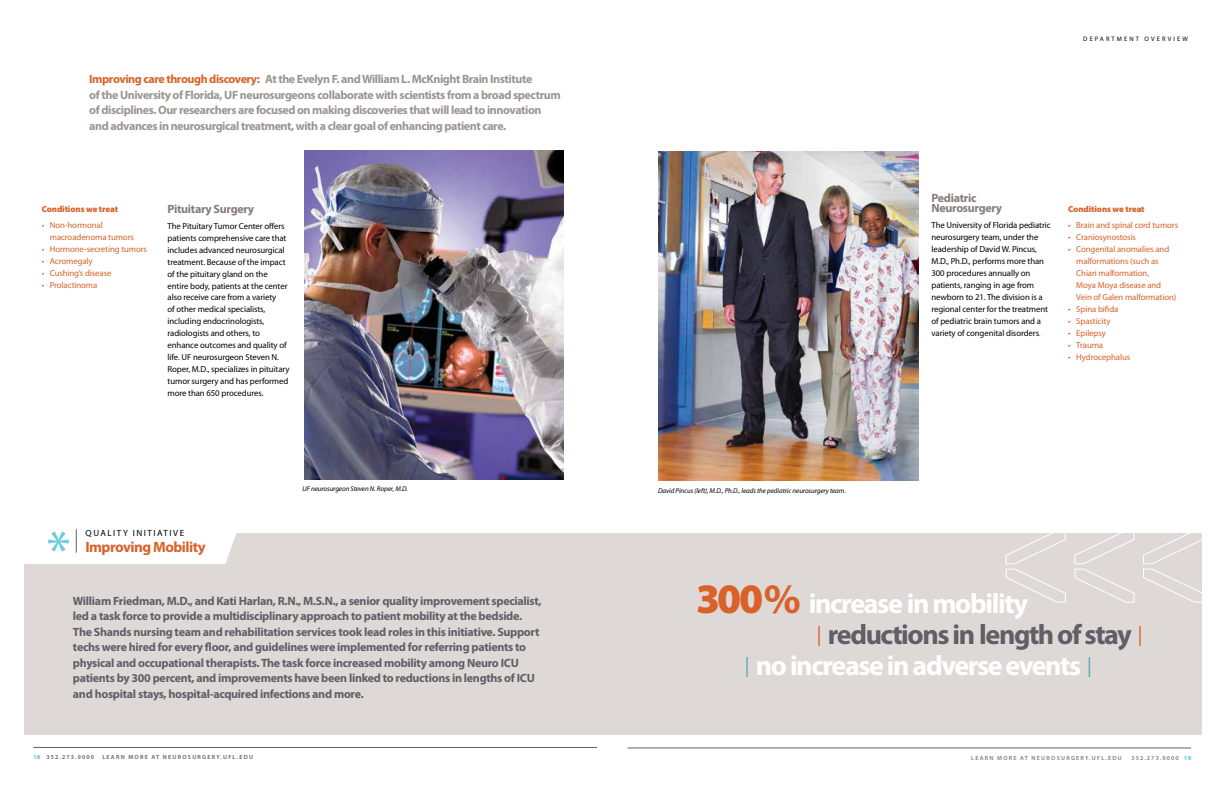
<style>
.page{position:relative;width:1224px;height:792px;background:#fff}
.page>*{position:absolute;margin:0;border:0;box-sizing:border-box;transform-origin:0 0}
.t1{font:700 28.1px "Myriad Pro";letter-spacing:-.05em;color:#fff}
.t2{font:700 28.1px "Myriad Pro";letter-spacing:-.05em;color:#605f68}
.t3{font:700 15px "Myriad Pro";letter-spacing:-.035em;color:#d86229}
.t4{font:700 12px/15.5px "Myriad Pro";letter-spacing:-.025em;color:#605f68}
.t5{font:700 12px/15.5px "Myriad Pro";letter-spacing:-.035em;color:#9b9593}
.t6{font:700 12px/10px "Myriad Pro";letter-spacing:-.025em;color:#847c78}
.t7{font:9px "Myriad Pro";letter-spacing:.17em;color:#000}
.t8{font:8.8px/12px "Myriad Pro";letter-spacing:-.01em;color:#000}
.t9{font:8.8px/12px "Myriad Pro";letter-spacing:-.01em;color:#d86229}
.t10{font:900 8.8px "Myriad Pro";letter-spacing:-.01em;color:#d86229}
.t11{font:italic 7px "Myriad Pro";letter-spacing:-.01em;color:#000}
.t12{font:6.5px "Myriad Pro";letter-spacing:.32em;color:#000}
.t13{font:600 6px "Myriad Pro";letter-spacing:.21em;color:#605f68}
.t14{font:600 6px "Myriad Pro";letter-spacing:.21em;color:#847c78}
.t15{font:600 6px "Myriad Pro";letter-spacing:.19em;color:#605f68}
.t16{font:600 6px "Myriad Pro";letter-spacing:.19em;color:#847c78}
.s1{color:#d86229}
.s2{color:#847c78}
.s3{font-weight:900;font-size:42.1px;color:#d86229}
.s4{font-size:42.1px;color:#d86229}
.s5{font-weight:400;font-size:20px;color:#d86229}
.s6{font-weight:400;font-size:20px;color:#56a8be}
.s7{font-weight:900;font-stretch:semi-expanded;color:#6bcce0}
</style>
<div class="page">
<div style="left:25px;top:533px;width:1177px;height:201px;background:#ded9d6"></div>
<img style="left:659px;top:152px;width:259px;height:328px">
<img style="left:304px;top:151px;width:260px;height:329px">
<hr style="left:33px;top:747px;width:564px;height:1px;background:#605f68">
<hr style="left:627px;top:748px;width:564px;height:1px;background:#605f68">
<svg style="left:1074px;top:533px;width:61px;height:70px"></svg>
<svg style="left:1005px;top:533px;width:61px;height:70px"></svg>
<svg style="left:1143px;top:533px;width:59px;height:70px"></svg>
<div style="left:25px;top:529px;width:211px;height:35px;background:#fff"></div>
<p class="t5" style="left:89px;top:72px;width:473px"><span class="s1">Improving care through discovery:</span> At the Evelyn F. and William L. McKnight Brain Institute<br>of the University of Florida, UF neurosurgeons collaborate with scientists from a broad spectrum of disciplines. Our researchers are focused on making discoveries that will lead to innovation and advances in neurosurgical treatment, with a clear goal of enhancing patient care.</p>
<p class="t10" style="left:42px;top:204px;width:78px">Conditions we treat</p>
<p class="t9" style="left:50px;top:219px;width:86px;text-indent:-8px">• Non-hormonal macroadenoma tumors</p>
<p class="t9" style="left:42px;top:243px;width:107px">• Hormone-secreting tumors</p>
<p class="t9" style="left:42px;top:255px;width:52px">• Acromegaly</p>
<p class="t9" style="left:42px;top:267px;width:71px">• Cushing’s disease</p>
<p class="t9" style="left:42px;top:279px;width:57px">• Prolactinoma</p>
<h3 class="t6" style="left:168px;top:204px;width:88px">Pituitary Surgery</h3>
<p class="t8" style="left:168px;top:220px;width:124px">The Pituitary Tumor Center offers patients comprehensive care that includes advanced neurosurgical treatment. Because of the impact of the pituitary gland on the entire body, patients at the center also receive care from a variety<br>of other medical specialists, including endocrinologists, radiologists and others, to enhance outcomes and quality of life. UF neurosurgeon Steven N.<br>Roper, M.D., specializes in pituitary tumor surgery and has performed more than 650 procedures.</p>
<p class="t7" style="left:86px;top:528px;width:100px">quality initiative</p>
<h2 class="t3" style="left:86px;top:538px;width:122px">Improving Mobility</h2>
<p class="t11" style="left:302px;top:485px;width:107px">UF neurosurgeon Steven N. Roper, M.D.</p>
<p class="t11" style="left:658px;top:487px;width:189px">David Pincus (left), M.D., Ph.D., leads the pediatric neurosurgery team.</p>
<p class="t12" style="left:1083px;top:35px;width:106px">department overview</p>
<h3 class="t6" style="left:931px;top:193px;width:72px">Pediatric<br>Neurosurgery</h3>
<p class="t8" style="left:931px;top:219px;width:121px">The University of Florida pediatric neurosurgery team, under the leadership of David W. Pincus,<br>M.D., Ph.D., performs more than<br>300 procedures annually on patients, ranging in age from newborn to 21. The division is a regional center for the treatment of pediatric brain tumors and a variety of congenital disorders<span class="s2">.</span></p>
<p class="t10" style="left:1068px;top:204px;width:78px">Conditions we treat</p>
<p class="t9" style="left:1068px;top:220px;width:111px">• Brain and spinal cord tumors</p>
<p class="t9" style="left:1068px;top:232px;width:69px">• Craniosynostosis</p>
<p class="t9" style="left:1068px;top:244px;width:103px">• Congenital anomalies and</p>
<p class="t9" style="left:1076px;top:256px;width:84px">malformations (such as</p>
<p class="t9" style="left:1068px;top:268px;width:82px">Chiari malformation,</p>
<p class="t9" style="left:1068px;top:280px;width:94px">Moya Moya disease and</p>
<p class="t9" style="left:1068px;top:292px;width:110px">Vein of Galen malformation)</p>
<p class="t9" style="left:1068px;top:304px;width:52px">• Spina bifida</p>
<p class="t9" style="left:1068px;top:316px;width:44px">• Spasticity</p>
<p class="t9" style="left:1068px;top:327px;width:39px">• Epilepsy</p>
<p class="t9" style="left:1068px;top:339px;width:36px">• Trauma</p>
<p class="t9" style="left:1068px;top:351px;width:63px">• Hydrocephalus</p>
<p class="t4" style="left:73px;top:593px;width:470px">William Friedman, M.D., and Kati Harlan, R.N., M.S.N., a senior quality improvement specialist, led a task force to provide a multidisciplinary approach to patient mobility at the bedside.<br>The Shands nursing team and rehabilitation services took lead roles in this initiative. Support techs were hired for every floor, and guidelines were implemented for referring patients to physical and occupational therapists. The task force increased mobility among Neuro ICU patients by 300 percent, and improvements have been linked to reductions in lengths of ICU and hospital stays, hospital-acquired infections and more.</p>
<h1 class="t1" style="left:696px;top:588px;width:333px"><span class="s3">300</span><span class="s4">%</span> increase in mobility</h1>
<h1 class="t2" style="left:817px;top:619px;width:328px"><span class="s5">|</span> reductions in length of stay <span class="s5">|</span></h1>
<h1 class="t1" style="left:745px;top:650px;width:349px"><span class="s6">|</span> no increase in adverse events <span class="s6">|</span></h1>
<p class="t15" style="left:33px;top:754px;width:63px"><span class="s7">18</span> 352.273.9000</p>
<p class="t13" style="left:102px;top:754px;width:152px">LEARN MORE AT NEUROSURGERY.UFL.EDU</p>
<p class="t14" style="left:971px;top:755px;width:152px">LEARN MORE AT NEUROSURGERY.UFL.EDU</p>
<p class="t16" style="left:1131px;top:755px;width:62px">352.273.9000 <span class="s7">19</span></p>
</div>
